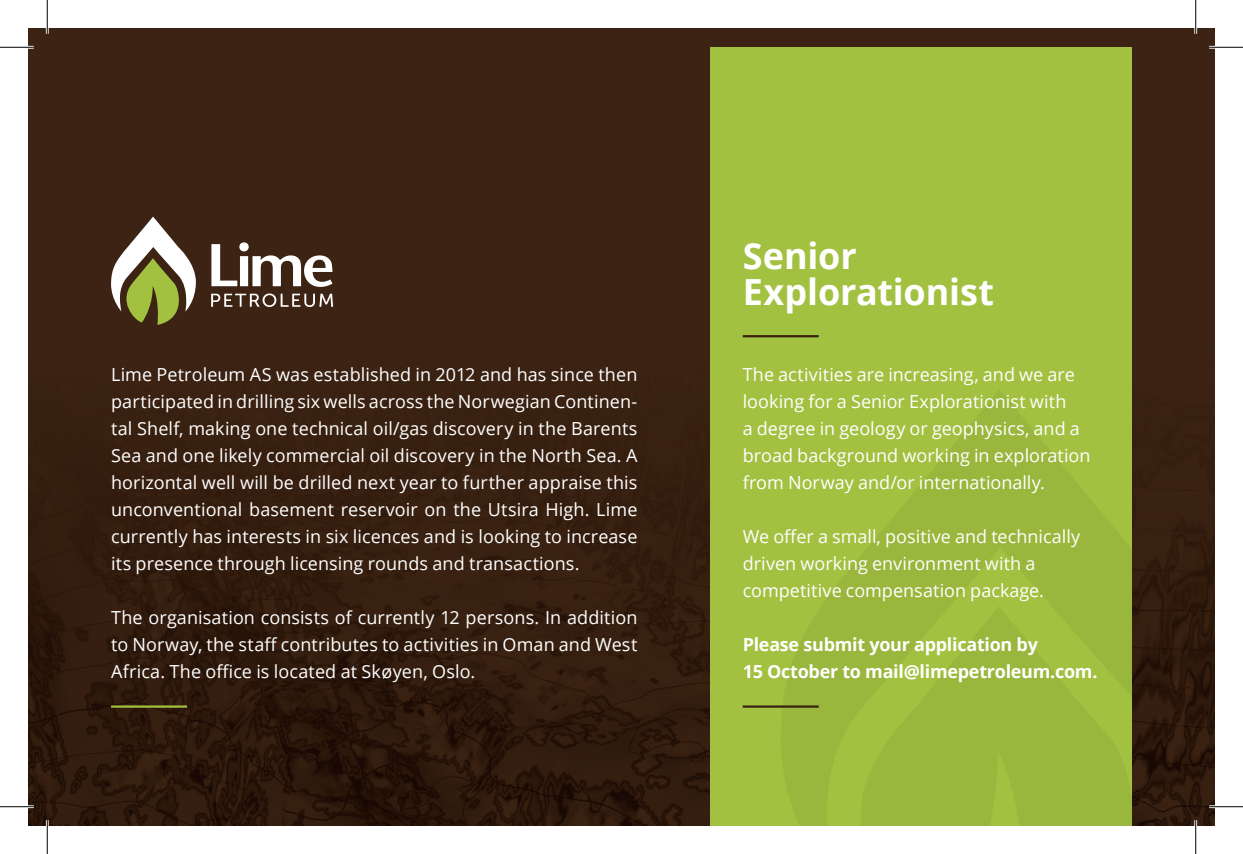
<style>
.page{position:relative;width:1243px;height:854px;background:#fff}
.page>*{position:absolute;margin:0;border:0;box-sizing:border-box;transform-origin:0 0}
.t1{font:700 36px/36px "Open Sans";letter-spacing:-.005em;color:#fff}
.t2{font:18px/27px "Open Sans";color:#fff;text-align:justify}
.t3{font:700 18px/27px "Open Sans";letter-spacing:-.015em;color:#fff}
</style>
<div class="page">
<img style="left:28px;top:28px;width:1186px;height:797px">
<div style="left:711px;top:47px;width:421px;height:778px;background:#a2c141"></div>
<hr style="left:742px;top:335px;width:76px;height:2px;background:#3a2111">
<hr style="left:742px;top:705px;width:76px;height:2px;background:#3a2111">
<hr style="left:111px;top:705px;width:76px;height:2px;background:#a2c141">
<svg style="left:111px;top:216px;width:85px;height:109px"></svg>
<svg style="left:211px;top:242px;width:121px;height:45px"></svg>
<svg style="left:211px;top:293px;width:122px;height:14px;background:#746257"></svg>
<hr style="left:0;top:46px;width:34px;height:3px;background:#fff">
<hr style="left:1209px;top:46px;width:34px;height:3px;background:#fff">
<hr style="left:0;top:805px;width:34px;height:3px;background:#fff">
<hr style="left:1209px;top:805px;width:34px;height:3px;background:#fff">
<hr style="left:46px;top:0;width:3px;height:34px;background:#fff">
<hr style="left:46px;top:820px;width:3px;height:33px;background:#fff">
<hr style="left:1194px;top:0;width:3px;height:34px;background:#fff">
<hr style="left:1194px;top:820px;width:3px;height:33px;background:#fff">
<hr style="left:0;top:47px;width:34px;height:1px;background:#000">
<hr style="left:1209px;top:47px;width:34px;height:1px;background:#000">
<hr style="left:0;top:806px;width:34px;height:1px;background:#000">
<hr style="left:1209px;top:806px;width:34px;height:1px;background:#000">
<hr style="left:47px;top:0;width:1px;height:34px;background:#000">
<hr style="left:47px;top:820px;width:1px;height:33px;background:#000">
<hr style="left:1195px;top:0;width:1px;height:34px;background:#000">
<hr style="left:1195px;top:820px;width:1px;height:33px;background:#000">
<p class="t2" style="left:111px;top:361px;width:528px">Lime Petroleum AS was established in 2012 and has since then participated in drilling six wells across the Norwegian Continen&shy;tal Shelf, making one technical oil/gas discovery in the Barents Sea and one likely commercial oil discovery in the North Sea. A horizontal well will be drilled next year to further appraise this unconventional basement reservoir on the Utsira High. Lime currently has interests in six licences and is looking to increase its presence through licensing rounds and transactions.</p>
<p class="t2" style="left:111px;top:604px;width:528px">The organisation consists of currently 12 persons. In addition to Norway, the staff contributes to activities in Oman and West Africa. The office is located at Skøyen, Oslo.</p>
<h1 class="t1" style="left:742px;top:237px;width:253px">Senior<br>Explorationist</h1>
<p class="t2" style="left:742px;top:361px;width:349px;text-align:left">The activities are increasing, and we are looking for a Senior Explorationist with<br>a degree in geology or geophysics, and a broad background working in exploration from Norway and/or internationally.</p>
<p class="t2" style="left:742px;top:523px;width:339px;text-align:left">We offer a small, positive and technically driven working environment with a competitive compensation package.</p>
<p class="t3" style="left:742px;top:631px;width:356px">Please submit your application by<br>15 October to mail@limepetroleum.com.</p>
</div>
